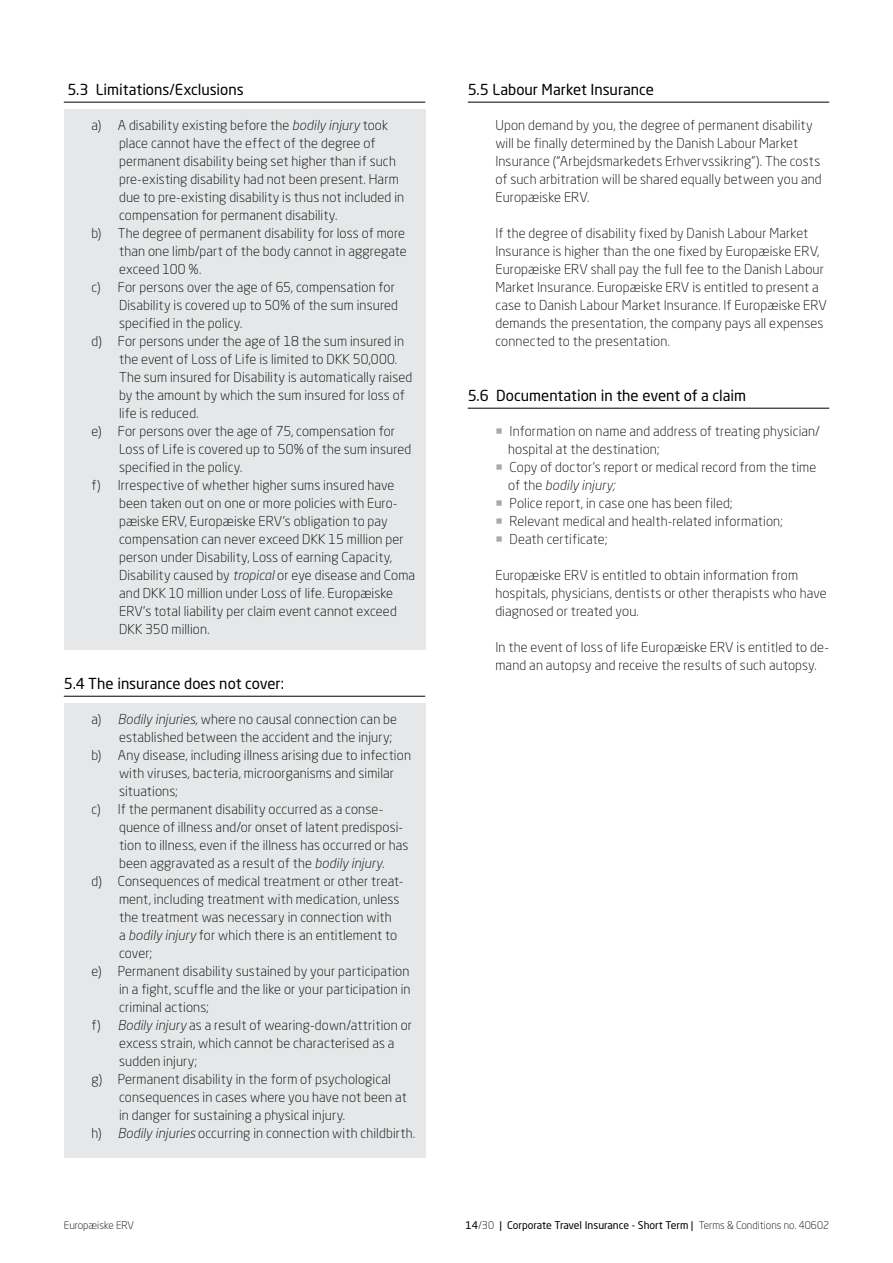
<style>
.page{position:relative;width:893px;height:1263px;background:#fff}
.page>*{position:absolute;margin:0;border:0;box-sizing:border-box;transform-origin:0 0}
.t1{font:15px "Neo Sans W1 G";color:#000}
.t2{font:300 13.5px/18px "Neo Sans W1 G";letter-spacing:.01em;color:#000}
.t3{font:italic 300 13.5px "Neo Sans Pro";letter-spacing:.015em;color:#000}
.t4{font:10.5px "Neo Sans W1 G";color:#000}
.t5{font:300 10.5px "Neo Sans W1 G";color:#000}
.s1{font-family:"Neo Sans Pro";font-style:italic}
.s2{color:#a7a9ac}
.s3{font-family:"Neo Sans W1 G";font-style:normal}
.s4{font-weight:300}
</style>
<div class="page">
<div style="left:64px;top:703px;width:361px;height:454px;background:#e6e7e8"></div>
<div style="left:64px;top:110px;width:361px;height:540px;background:#e6e7e8"></div>
<hr style="left:64px;top:102px;width:361px;height:1px;background:#000">
<hr style="left:64px;top:696px;width:361px;height:1px;background:#000">
<hr style="left:468px;top:102px;width:361px;height:1px;background:#000">
<hr style="left:468px;top:408px;width:361px;height:1px;background:#000">
<p class="t1" style="left:67px;top:81px;width:178px">5.3 Limitations/Exclusions</p>
<p class="t2" style="left:91px;top:116px;width:298px">a) A disability existing before the <span class="s1">bodily injury</span> took</p>
<p class="t2" style="left:119px;top:134px;width:258px">place cannot have the effect of the degree of</p>
<p class="t2" style="left:119px;top:152px;width:278px">permanent disability being set higher than if such</p>
<p class="t2" style="left:119px;top:170px;width:281px">pre-existing disability had not been present. Harm</p>
<p class="t2" style="left:119px;top:188px;width:287px">due to pre-existing disability is thus not included in</p>
<p class="t2" style="left:119px;top:206px;width:220px">compensation for permanent disability.</p>
<p class="t2" style="left:91px;top:224px;width:315px">b) The degree of permanent disability for loss of more</p>
<p class="t2" style="left:119px;top:242px;width:289px">than one limb/part of the body cannot in aggregate</p>
<p class="t2" style="left:119px;top:260px;width:84px">exceed 100 %.</p>
<p class="t2" style="left:91px;top:278px;width:305px">c) For persons over the age of 65, compensation for</p>
<p class="t2" style="left:119px;top:296px;width:280px">Disability is covered up to 50% of the sum insured</p>
<p class="t2" style="left:119px;top:314px;width:125px">specified in the policy.</p>
<p class="t2" style="left:91px;top:332px;width:314px">d) For persons under the age of 18 the sum insured in</p>
<p class="t2" style="left:119px;top:350px;width:280px">the event of Loss of Life is limited to DKK 50,000.</p>
<p class="t2" style="left:119px;top:368px;width:295px">The sum insured for Disability is automatically raised</p>
<p class="t2" style="left:119px;top:386px;width:287px">by the amount by which the sum insured for loss of</p>
<p class="t2" style="left:119px;top:404px;width:81px">life is reduced.</p>
<p class="t2" style="left:91px;top:422px;width:305px">e) For persons over the age of 75, compensation for</p>
<p class="t2" style="left:119px;top:440px;width:294px">Loss of Life is covered up to 50% of the sum insured</p>
<p class="t2" style="left:119px;top:458px;width:125px">specified in the policy.</p>
<p class="t2" style="left:91px;top:476px;width:304px">f) Irrespective of whether higher sums insured have</p>
<p class="t2" style="left:119px;top:494px;width:280px">been taken out on one or more policies with Euro-</p>
<p class="t2" style="left:119px;top:512px;width:270px">pæiske ERV, Europæiske ERV’s obligation to pay</p>
<p class="t2" style="left:119px;top:530px;width:286px">compensation can never exceed DKK 15 million per</p>
<p class="t2" style="left:119px;top:548px;width:275px">person under Disability, Loss of earning Capacity,</p>
<p class="t2" style="left:119px;top:566px;width:298px">Disability caused by <span class="s1">tropical</span> or eye disease and Coma</p>
<p class="t2" style="left:119px;top:584px;width:276px">and DKK 10 million under Loss of life. Europæiske</p>
<p class="t2" style="left:119px;top:602px;width:279px">ERV’s total liability per claim event cannot exceed</p>
<p class="t2" style="left:119px;top:620px;width:92px">DKK 350 million.</p>
<p class="t1" style="left:64px;top:675px;width:222px">5.4 The insurance does not cover:</p>
<p class="t2" style="left:91px;top:710px;width:307px">a) <span class="s1">Bodily injuries,</span> where no causal connection can be</p>
<p class="t2" style="left:119px;top:728px;width:275px">established between the accident and the injury;</p>
<p class="t2" style="left:91px;top:746px;width:321px">b) Any disease, including illness arising due to infection</p>
<p class="t2" style="left:119px;top:764px;width:276px">with viruses, bacteria, microorganisms and similar</p>
<p class="t2" style="left:119px;top:782px;width:60px">situations;</p>
<p class="t2" style="left:91px;top:800px;width:293px">c) If the permanent disability occurred as a conse-</p>
<p class="t2" style="left:119px;top:818px;width:286px">quence of illness and/or onset of latent predisposi-</p>
<p class="t2" style="left:119px;top:836px;width:291px">tion to illness, even if the illness has occurred or has</p>
<p class="t2" style="left:119px;top:854px;width:267px">been aggravated as a result of the <span class="s1">bodily injury.</span></p>
<p class="t2" style="left:91px;top:872px;width:314px">d) Consequences of medical treatment or other treat-</p>
<p class="t2" style="left:119px;top:890px;width:282px">ment, including treatment with medication, unless</p>
<p class="t2" style="left:119px;top:908px;width:274px">the treatment was necessary in connection with</p>
<p class="t2" style="left:119px;top:926px;width:280px">a <span class="s1">bodily injury</span> for which there is an entitlement to</p>
<p class="t2" style="left:119px;top:944px;width:35px">cover;</p>
<p class="t2" style="left:91px;top:962px;width:320px">e) Permanent disability sustained by your participation</p>
<p class="t2" style="left:119px;top:980px;width:293px">in a fight, scuffle and the like or your participation in</p>
<p class="t2" style="left:119px;top:998px;width:91px">criminal actions;</p>
<p class="t2" style="left:91px;top:1016px;width:322px">f) <span class="s1">Bodily injury</span> as a result of wearing-down/attrition or</p>
<p class="t2" style="left:119px;top:1034px;width:277px">excess strain, which cannot be characterised as a</p>
<p class="t2" style="left:119px;top:1052px;width:80px">sudden injury;</p>
<p class="t2" style="left:91px;top:1070px;width:301px">g) Permanent disability in the form of psychological</p>
<p class="t2" style="left:119px;top:1088px;width:289px">consequences in cases where you have not been at</p>
<p class="t2" style="left:119px;top:1106px;width:228px">in danger for sustaining a physical injury.</p>
<p class="t2" style="left:91px;top:1124px;width:325px">h) <span class="s1">Bodily injuries</span> occurring in connection with childbirth.</p>
<p class="t1" style="left:468px;top:81px;width:188px">5.5 Labour Market Insurance</p>
<p class="t2" style="left:495px;top:116px;width:328px">Upon demand by you, the degree of permanent disability will be finally determined by the Danish Labour Market Insurance (“Arbejdsmarkedets Erhvervssikring”). The costs of such arbitration will be shared equally between you and Europæiske ERV.</p>
<p class="t2" style="left:495px;top:224px;width:333px">If the degree of disability fixed by Danish Labour Market Insurance is higher than the one fixed by Europæiske ERV, Europæiske ERV shall pay the full fee to the Danish Labour Market Insurance. Europæiske ERV is entitled to present a case to Danish Labour Market Insurance. If Europæiske ERV demands the presentation, the company pays all expenses connected to the presentation.</p>
<p class="t1" style="left:468px;top:387px;width:280px">5.6 Documentation in the event of a claim</p>
<p class="t2" style="left:508px;top:422px;width:313px;text-indent:-13px"><span class="s2">○</span> Information on name and address of treating physician/ hospital at the destination;</p>
<p class="t2" style="left:495px;top:458px;width:322px"><span class="s2">○</span> Copy of doctor's report or medical record from the time</p>
<p class="t3" style="left:508px;top:477px;width:109px"><span class="s3">of the</span> bodily injury;</p>
<p class="t2" style="left:495px;top:494px;width:239px"><span class="s2">○</span> Police report, in case one has been filed;</p>
<p class="t2" style="left:495px;top:512px;width:289px"><span class="s2">○</span> Relevant medical and health-related information;</p>
<p class="t2" style="left:495px;top:530px;width:114px"><span class="s2">○</span> Death certificate;</p>
<p class="t2" style="left:495px;top:566px;width:333px">Europæiske ERV is entitled to obtain information from hospitals, physicians, dentists or other therapists who have diagnosed or treated you.</p>
<p class="t2" style="left:495px;top:638px;width:335px">In the event of loss of life Europæiske ERV is entitled to de&shy;mand an autopsy and receive the results of such autopsy.</p>
<p class="t5" style="left:64px;top:1219px;width:72px">Europæiske ERV</p>
<p class="t4" style="left:465px;top:1219px;width:365px">14<span class="s4">/30</span> | Corporate Travel Insurance - Short Term | <span class="s4">Terms &amp; Conditions no. 40602</span></p>
</div>
